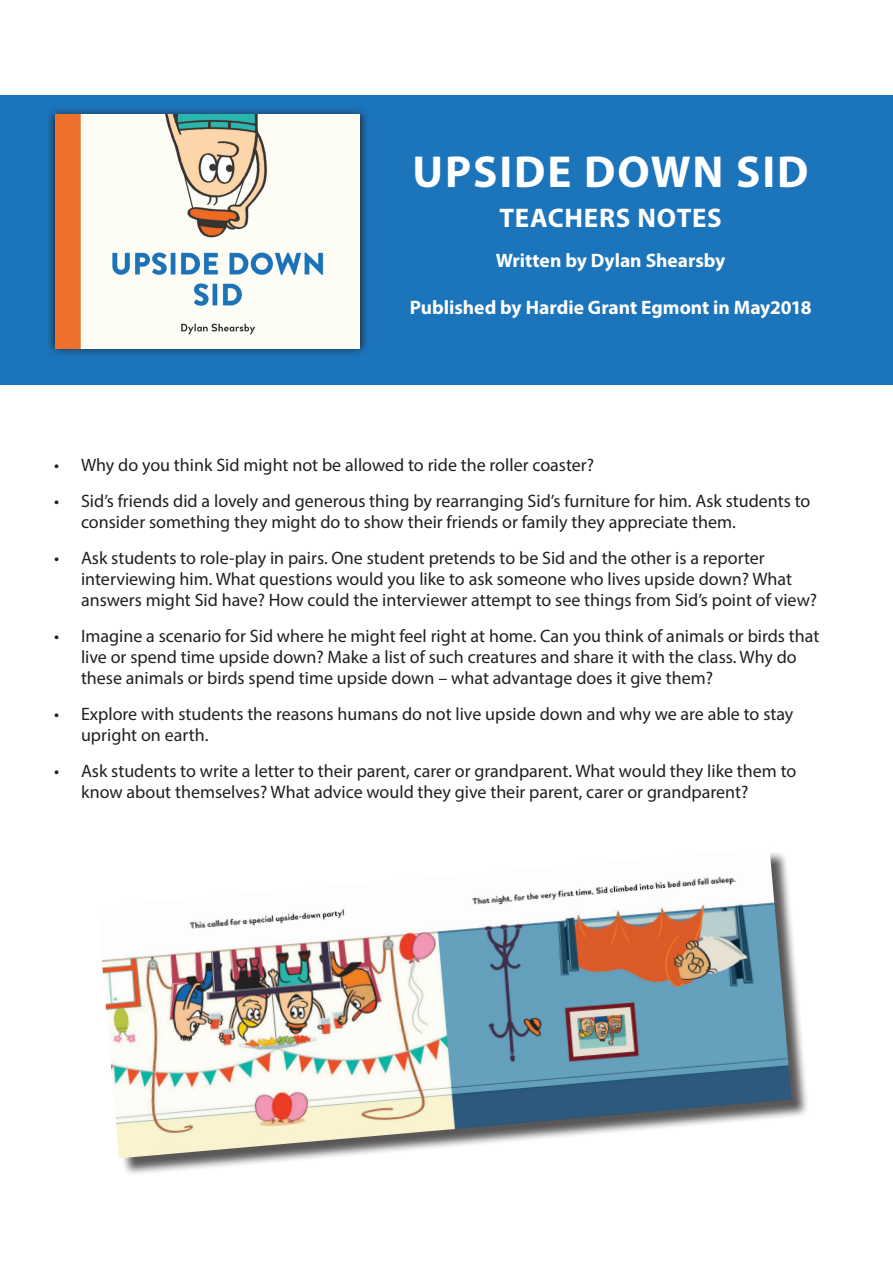
<style>
.page{position:relative;width:893px;height:1263px;background:#fff}
.page>*{position:absolute;margin:0;border:0;box-sizing:border-box;transform-origin:0 0}
.t1{font:700 45px "Myriad Pro";letter-spacing:.045em;color:#fff}
.t2{font:700 27px "Myriad Pro";letter-spacing:.025em;color:#fff}
.t3{font:700 19.5px "Myriad Pro";color:#fff}
.t4{font:18px/21px "Myriad Pro";color:#231f20}
</style>
<div class="page">
<div style="left:0;top:95px;width:893px;height:289px;background:#1c74bb"></div>
<div style="left:46px;top:106px;width:323px;height:252px;background:#231f20;opacity:.75"></div>
<div style="left:46px;top:115px;width:323px;height:233px;background:#231f20;opacity:.75"></div>
<img style="left:56px;top:115px;width:303px;height:233px">
<div style="left:100px;top:850px;width:710px;height:327px;background:#231f20;opacity:.75"></div>
<img style="left:100px;top:850px;width:691px;height:308px">
<h1 class="t1" style="left:413px;top:143px;width:397px">UPSIDE DOWN SID</h1>
<h2 class="t2" style="left:499px;top:201px;width:224px">TEACHERS NOTES</h2>
<p class="t3" style="left:496px;top:248px;width:231px">Written by Dylan Shearsby</p>
<p class="t3" style="left:410px;top:295px;width:403px">Published by Hardie Grant Egmont in May2018</p>
<p class="t4" style="left:54px;top:454px;width:542px">• Why do you think Sid might not be allowed to ride the roller coaster?</p>
<p class="t4" style="left:81px;top:490px;width:731px;text-indent:-27px">• Sid’s friends did a lovely and generous thing by rearranging Sid’s furniture for him. Ask students to consider something they might do to show their friends or family they appreciate them.</p>
<p class="t4" style="left:81px;top:547px;width:738px;text-indent:-27px">• Ask students to role-play in pairs. One student pretends to be Sid and the other is a reporter interviewing him. What questions would you like to ask someone who lives upside down? What answers might Sid have? How could the interviewer attempt to see things from Sid’s point of view?</p>
<p class="t4" style="left:81px;top:625px;width:740px;text-indent:-27px">• Imagine a scenario for Sid where he might feel right at home. Can you think of animals or birds that live or spend time upside down? Make a list of such creatures and share it with the class. Why do these animals or birds spend time upside down – what advantage does it give them?</p>
<p class="t4" style="left:81px;top:703px;width:714px;text-indent:-27px">• Explore with students the reasons humans do not live upside down and why we are able to stay upright on earth.</p>
<p class="t4" style="left:81px;top:760px;width:717px;text-indent:-27px">• Ask students to write a letter to their parent, carer or grandparent. What would they like them to know about themselves? What advice would they give their parent, carer or grandparent?</p>
</div>
